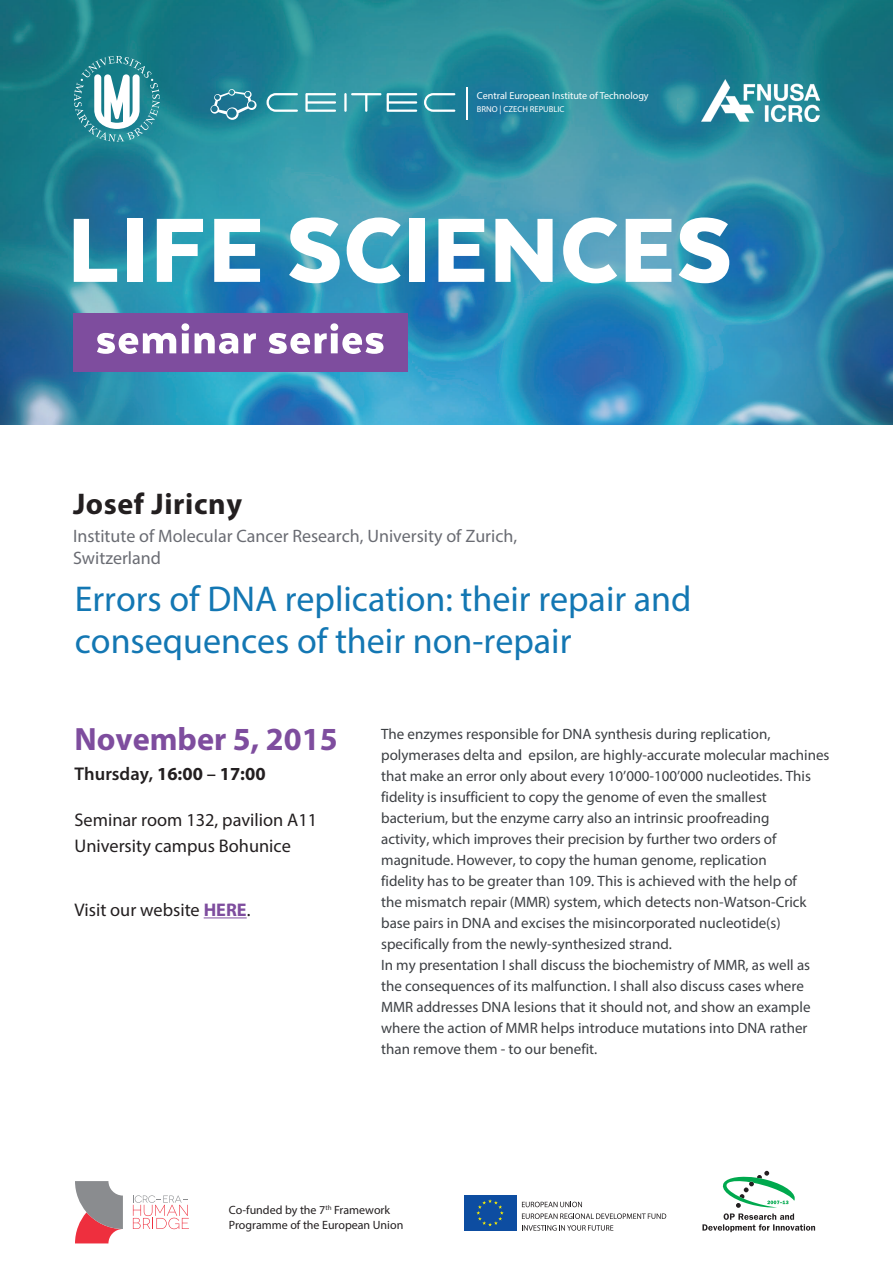
<style>
.page{position:relative;width:893px;height:1263px;background:#fff}
.page>*{position:absolute;margin:0;border:0;box-sizing:border-box;transform-origin:0 0}
.t1{font:36px/42px "Myriad Pro";color:#1377b3}
.t2{font:700 32.4px "Myriad Pro";color:#7e4d9e}
.t3{font:700 30px "Myriad Pro";letter-spacing:.02em;color:#231f20}
.t4{font:600 18.45px "Myriad Pro";color:#231f20}
.t5{font:18.3px/26.1px "Myriad Pro";color:#231f20}
.t6{font:18px/21.9px "Myriad Pro";color:#6a6c73}
.t7{font:15px/21px "Myriad Pro";color:#3c3f43}
.t8{font:12px/15px "Myriad Pro";color:#231f20}
.t9{font:10.05px "Myriad Pro";color:#fff}
.t10{font:8.55px "Myriad Pro";color:#fff}
.s1{font-weight:700}
.s2{font-weight:700;color:#7e4d9e}
</style>
<div class="page">
<img style="left:0;top:0;width:893px;height:424px">
<svg style="left:74px;top:219px;width:43px;height:63px"></svg>
<div style="left:128px;top:219px;width:15px;height:63px;background:#fff"></div>
<svg style="left:157px;top:219px;width:46px;height:63px"></svg>
<svg style="left:214px;top:219px;width:46px;height:63px"></svg>
<svg style="left:289px;top:217px;width:51px;height:66px"></svg>
<svg style="left:347px;top:217px;width:54px;height:66px"></svg>
<div style="left:409px;top:219px;width:15px;height:63px;background:#fff"></div>
<svg style="left:438px;top:219px;width:46px;height:63px"></svg>
<svg style="left:495px;top:219px;width:58px;height:63px"></svg>
<svg style="left:563px;top:217px;width:54px;height:66px"></svg>
<svg style="left:626px;top:219px;width:45px;height:63px"></svg>
<svg style="left:679px;top:217px;width:50px;height:66px"></svg>
<div style="left:74px;top:313px;width:334px;height:58px;background:#7e4d9e"></div>
<svg style="left:97px;top:323px;width:92px;height:31px"></svg>
<svg style="left:195px;top:333px;width:43px;height:21px"></svg>
<svg style="left:244px;top:333px;width:12px;height:20px"></svg>
<svg style="left:269px;top:323px;width:114px;height:31px"></svg>
<svg style="left:702px;top:1171px;width:113px;height:61px"></svg>
<div style="left:464px;top:1195px;width:52px;height:36px;background:#0d4da1"></div>
<svg style="left:476px;top:1199px;width:28px;height:27px"></svg>
<svg style="left:522px;top:1202px;width:60px;height:5px"></svg>
<svg style="left:522px;top:1213px;width:144px;height:6px"></svg>
<svg style="left:522px;top:1225px;width:91px;height:6px"></svg>
<hr style="left:204px;top:917px;width:43px;height:1px;background:#7e4d9e">
<svg style="left:74px;top:56px;width:86px;height:86px"></svg>
<svg style="left:210px;top:89px;width:47px;height:31px"></svg>
<svg style="left:267px;top:93px;width:188px;height:19px;background:#5dabb8"></svg>
<hr style="left:466px;top:87px;width:1px;height:33px;background:#fff">
<svg style="left:75px;top:1181px;width:48px;height:62px"></svg>
<svg style="left:133px;top:1195px;width:56px;height:34px"></svg>
<img style="left:701px;top:79px;width:118px;height:42px">
<p class="t9" style="left:477px;top:89px;width:173px">Central European Institute of Technology</p>
<p class="t10" style="left:477px;top:104px;width:89px">BRNO | CZECH REPUBLIC</p>
<h3 class="t3" style="left:73px;top:484px;width:170px">Josef Jiricny</h3>
<p class="t6" style="left:73px;top:524px;width:446px">Institute of Molecular Cancer Research, University of Zurich,<br>Switzerland</p>
<h1 class="t1" style="left:75px;top:578px;width:618px">Errors of DNA replication: their repair and consequences of their non-repair</h1>
<h2 class="t2" style="left:75px;top:718px;width:265px">November 5, 2015</h2>
<p class="t4" style="left:75px;top:762px;width:192px">Thursday, <span class="s1">16:00</span> – <span class="s1">17:00</span></p>
<p class="t5" style="left:75px;top:807px;width:244px">Seminar room 132, pavilion A11<br>University campus Bohunice</p>
<p class="t5" style="left:75px;top:896px;width:177px">Visit our website <span class="s2">HERE</span>.</p>
<p class="t7" style="left:381px;top:723px;width:450px">The enzymes responsible for DNA synthesis during replication, polymerases delta and epsilon, are highly-accurate molecular machines that make an error only about every 10’000-100’000 nucleotides. This fidelity is insufficient to copy the genome of even the smallest bacterium, but the enzyme carry also an intrinsic proofreading<br>activity, which improves their precision by further two orders of magnitude. However, to copy the human genome, replication<br>fidelity has to be greater than 109. This is achieved with the help of<br>the mismatch repair (MMR) system, which detects non-Watson-Crick base pairs in DNA and excises the misincorporated nucleotide(s) specifically from the newly-synthesized strand.<br>In my presentation I shall discuss the biochemistry of MMR, as well as the consequences of its malfunction. I shall also discuss cases where MMR addresses DNA lesions that it should not, and show an example where the action of MMR helps introduce mutations into DNA rather than remove them - to our benefit.</p>
<p class="t8" style="left:229px;top:1202px;width:176px">Co-funded by the 7<sup>th</sup> Framework<br>Programme of the European Union</p>
</div>
